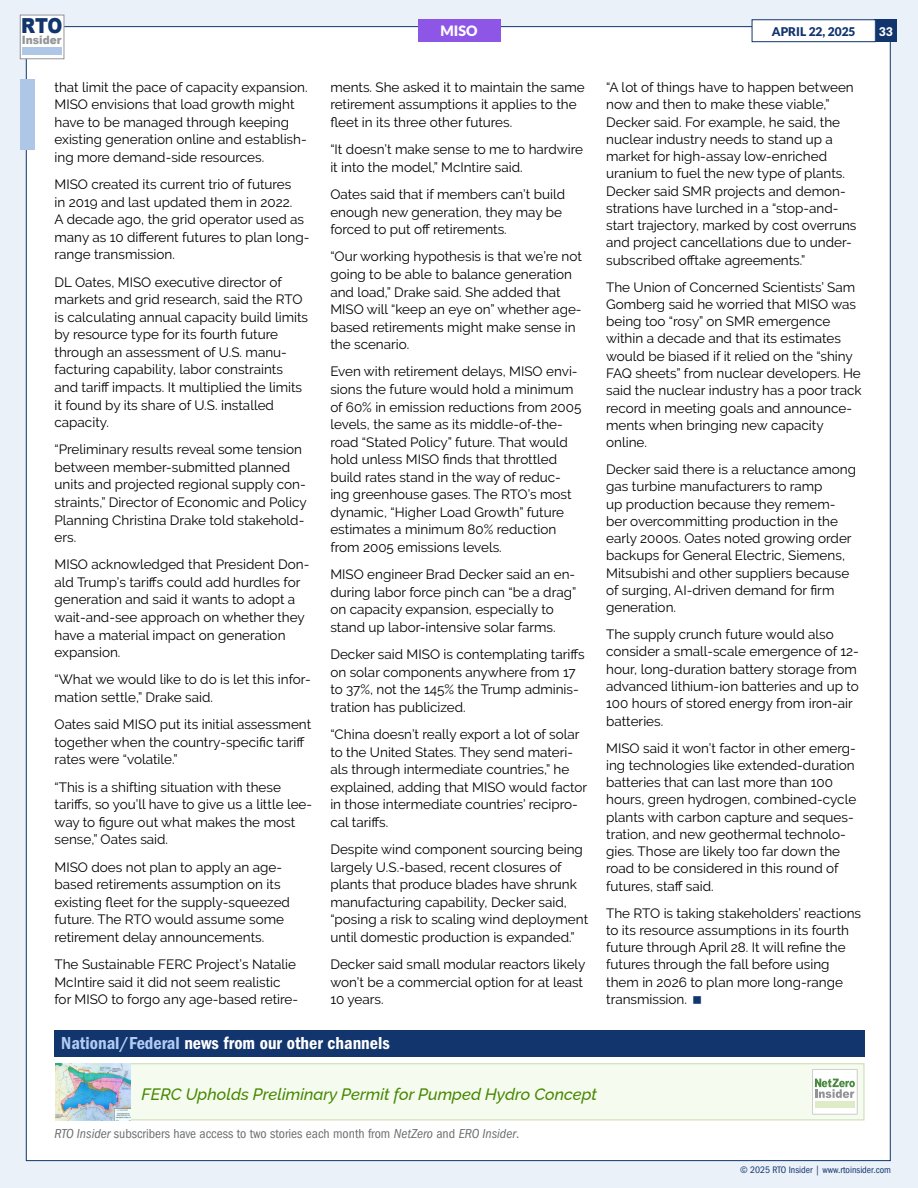
<style>
.page{position:relative;width:918px;height:1188px;background:#ebf1f9}
.page>*{position:absolute;margin:0;border:0;box-sizing:border-box;transform-origin:0 0}
.t1{font:900 20.7px "Arial";color:#11356c;scale:.87 1}
.t2{font:18px "ITC Franklin Gothic Std Dm Cd";color:#fff}
.t3{font:italic 500 16.5px "Raleway";color:#468800}
.t4{font:900 14.25px "Lato";color:#fff}
.t5{font:13.5px/17.5px "Raleway";color:#000}
.t6{font:condensed 13.5px "ITC Franklin Gothic Std";color:#6d6e71}
.t7{font:900 12px "Lato";color:#11356c}
.t8{font:900 12px "Lato";color:#fff}
.t9{font:900 11.55px "Arial";color:#939598;scale:.91 1}
.t10{font:condensed 9.75px "ITC Franklin Gothic Std";color:#11356c}
.s1{color:#b2cbf3}
.s2{font-style:italic}
</style>
<div class="page">
<div style="left:26px;top:26px;width:865px;height:1135px;background:#fff;border:1px solid #11356c"></div>
<div style="left:875px;top:19px;width:22px;height:23px;background:#11356c"></div>
<div style="left:752px;top:20px;width:123px;height:22px;background:#fff"></div>
<div style="left:752px;top:19px;width:124px;height:23px;border:1px solid #11356c"></div>
<div style="left:20px;top:79px;width:14px;height:71px;background:#aec7e7"></div>
<div style="left:20px;top:15px;width:44px;height:44px;background:#fff;border:1px solid #939598"></div>
<div style="left:23px;top:47px;width:39px;height:8px;background:#aec7e7"></div>
<div style="left:418px;top:19px;width:82px;height:23px;background:#8e56e6"></div>
<div style="left:55px;top:1030px;width:810px;height:26px;background:#11356c"></div>
<div style="left:130px;top:1064px;width:734px;height:56px;background:#f5fcef"></div>
<div style="left:130px;top:1063px;width:734px;height:57px;border:1px solid #c7dbb3"></div>
<img style="left:55px;top:1063px;width:76px;height:57px">
<svg style="left:812px;top:1069px;width:45px;height:45px"></svg>
<h1 class="t1" style="left:21px;top:11px;width:49px">RTO</h1>
<p class="t7" style="left:772px;top:24px;width:85px">APRIL 22, 2025</p>
<p class="t8" style="left:879px;top:24px;width:15px">33</p>
<p class="t9" style="left:22px;top:31px;width:45px">Insider</p>
<p class="t4" style="left:440px;top:23px;width:39px">MISO</p>
<p class="t5" style="left:55px;top:78px;width:255px">that limit the pace of capacity expansion.<br>MISO envisions that load growth might have to be managed through keeping existing generation online and establish&shy;ing more demand-side resources.</p>
<p class="t5" style="left:55px;top:176px;width:257px">MISO created its current trio of futures<br>in 2019 and last updated them in 2022.<br>A decade ago, the grid operator used as many as 10 different futures to plan long&shy;range transmission.</p>
<p class="t5" style="left:55px;top:273px;width:255px">DL Oates, MISO executive director of markets and grid research, said the RTO is calculating annual capacity build limits by resource type for its fourth future through an assessment of U.S. manu&shy;facturing capability, labor constraints and tariff impacts. It multiplied the limits it found by its share of U.S. installed capacity.</p>
<p class="t5" style="left:55px;top:441px;width:254px">“Preliminary results reveal some tension between member-submitted planned units and projected regional supply con&shy;straints,” Director of Economic and Policy Planning Christina Drake told stakehold&shy;ers.</p>
<p class="t5" style="left:55px;top:556px;width:256px">MISO acknowledged that President Don&shy;ald Trump’s tariffs could add hurdles for generation and said it wants to adopt a wait-and-see approach on whether they have a material impact on generation expansion.</p>
<p class="t5" style="left:55px;top:671px;width:258px">“What we would like to do is let this infor&shy;mation settle,” Drake said.</p>
<p class="t5" style="left:55px;top:716px;width:258px">Oates said MISO put its initial assessment together when the country-specific tariff rates were “volatile.”</p>
<p class="t5" style="left:55px;top:778px;width:259px">“This is a shifting situation with these tariffs, so you’ll have to give us a little lee&shy;way to figure out what makes the most sense,” Oates said.</p>
<p class="t5" style="left:55px;top:858px;width:237px">MISO does not plan to apply an age&shy;based retirements assumption on its existing fleet for the supply-squeezed future. The RTO would assume some retirement delay announcements.</p>
<p class="t5" style="left:55px;top:955px;width:245px">The Sustainable FERC Project’s Natalie<br>McIntire said it did not seem realistic for MISO to forgo any age-based retire-</p>
<p class="t5" style="left:330px;top:78px;width:256px">ments. She asked it to maintain the same retirement assumptions it applies to the fleet in its three other futures.</p>
<p class="t5" style="left:330px;top:141px;width:254px">“It doesn’t make sense to me to hardwire it into the model,” McIntire said.</p>
<p class="t5" style="left:330px;top:186px;width:236px">Oates said that if members can’t build enough new generation, they may be forced to put off retirements.</p>
<p class="t5" style="left:330px;top:248px;width:253px">“Our working hypothesis is that we’re not going to be able to balance generation and load,” Drake said. She added that MISO will “keep an eye on” whether age&shy;based retirements might make sense in the scenario.</p>
<p class="t5" style="left:330px;top:363px;width:253px">Even with retirement delays, MISO envi&shy;sions the future would hold a minimum of 60% in emission reductions from 2005 levels, the same as its middle-of-the&shy;road “Stated Policy” future. That would hold unless MISO finds that throttled build rates stand in the way of reduc&shy;ing greenhouse gases. The RTO’s most dynamic, “Higher Load Growth” future estimates a minimum 80% reduction from 2005 emissions levels.</p>
<p class="t5" style="left:330px;top:566px;width:247px">MISO engineer Brad Decker said an en&shy;during labor force pinch can “be a drag” on capacity expansion, especially to stand up labor-intensive solar farms.</p>
<p class="t5" style="left:330px;top:646px;width:256px">Decker said MISO is contemplating tariffs on solar components anywhere from 17 to 37%, not the 145% the Trump adminis&shy;tration has publicized.</p>
<p class="t5" style="left:330px;top:726px;width:258px">“China doesn’t really export a lot of solar to the United States. They send materi&shy;als through intermediate countries,” he explained, adding that MISO would factor in those intermediate countries’ recipro&shy;cal tariffs.</p>
<p class="t5" style="left:330px;top:841px;width:259px">Despite wind component sourcing being largely U.S.-based, recent closures of plants that produce blades have shrunk manufacturing capability, Decker said, “posing a risk to scaling wind deployment until domestic production is expanded.”</p>
<p class="t5" style="left:330px;top:956px;width:257px">Decker said small modular reactors likely won’t be a commercial option for at least<br>10 years.</p>
<p class="t5" style="left:606px;top:79px;width:252px">“A lot of things have to happen between now and then to make these viable,” Decker said. For example, he said, the nuclear industry needs to stand up a market for high-assay low-enriched uranium to fuel the new type of plants.<br>Decker said SMR projects and demon&shy;strations have lurched in a “stop-and&shy;start trajectory, marked by cost overruns and project cancellations due to under&shy;subscribed offtake agreements.”</p>
<p class="t5" style="left:606px;top:278px;width:257px">The Union of Concerned Scientists’ Sam Gomberg said he worried that MISO was being too “rosy” on SMR emergence within a decade and that its estimates would be biased if it relied on the “shiny FAQ sheets” from nuclear developers. He said the nuclear industry has a poor track record in meeting goals and announce&shy;ments when bringing new capacity online.</p>
<p class="t5" style="left:606px;top:461px;width:251px">Decker said there is a reluctance among gas turbine manufacturers to ramp<br>up production because they remem&shy;ber overcommitting production in the early 2000s. Oates noted growing order backups for General Electric, Siemens, Mitsubishi and other suppliers because of surging, AI-driven demand for firm generation.</p>
<p class="t5" style="left:606px;top:626px;width:254px">The supply crunch future would also consider a small-scale emergence of 12- hour, long-duration battery storage from advanced lithium-ion batteries and up to 100 hours of stored energy from iron-air batteries.</p>
<p class="t5" style="left:606px;top:739px;width:252px">MISO said it won’t factor in other emerg&shy;ing technologies like extended-duration batteries that can last more than 100 hours, green hydrogen, combined-cycle plants with carbon capture and seques&shy;tration, and new geothermal technolo&shy;gies. Those are likely too far down the road to be considered in this round of futures, staff said.</p>
<p class="t5" style="left:606px;top:904px;width:257px">The RTO is taking stakeholders’ reactions to its resource assumptions in its fourth future through April 28. It will refine the futures through the fall before using them in 2026 to plan more long-range transmission.</p>
<h2 class="t2" style="left:61px;top:1033px;width:330px"><span class="s1">National/Federal</span> news from our other channels</h2>
<p class="t3" style="left:142px;top:1081px;width:457px">FERC Upholds Preliminary Permit for Pumped Hydro Concept</p>
<p class="t6" style="left:55px;top:1126px;width:466px"><span class="s2">RTO Insider</span> subscribers have access to two stories each month from <span class="s2">NetZero</span> and <span class="s2">ERO Insider</span>.</p>
<p class="t10" style="left:740px;top:1164px;width:152px">© 2025 RTO Insider | www.rtoinsider.com</p>
</div>
